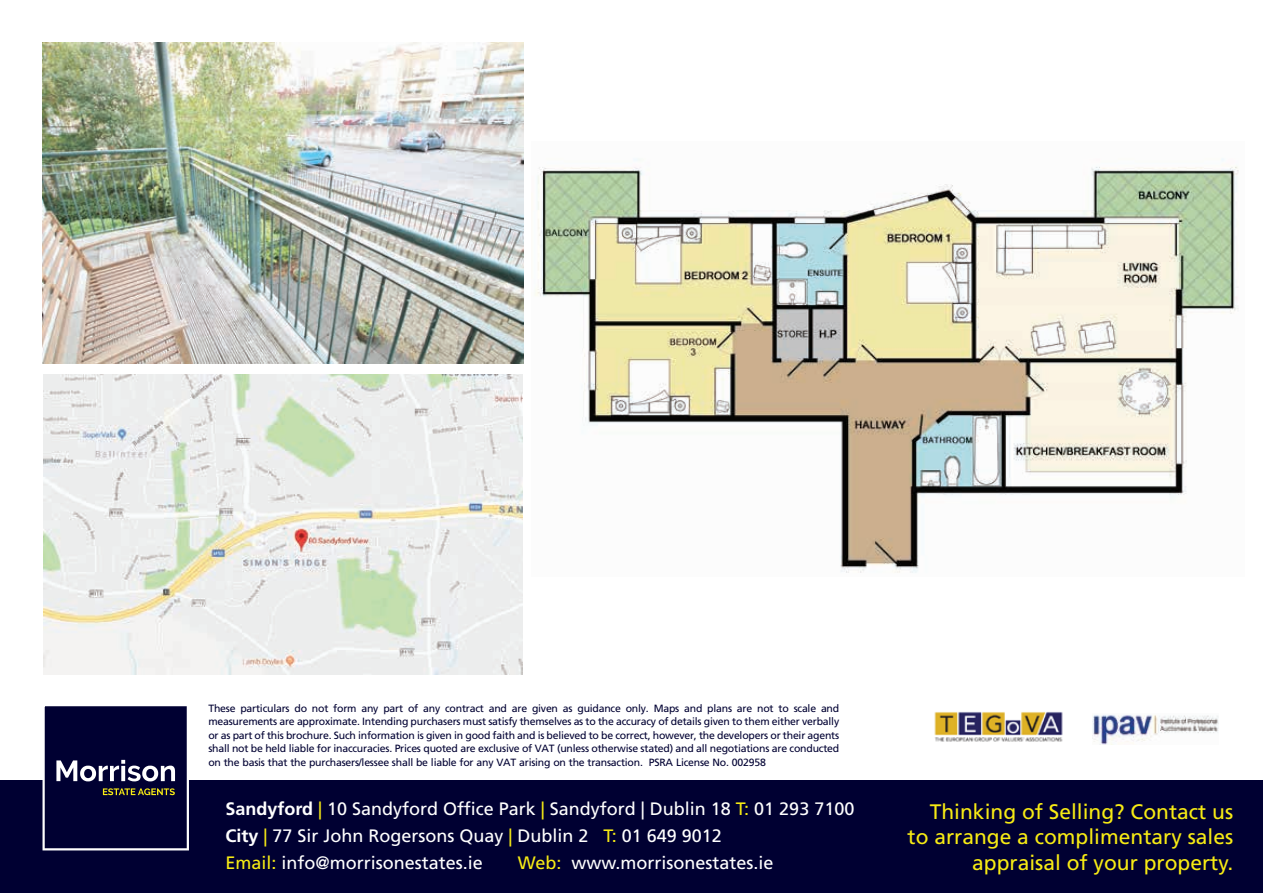
<style>
.page{position:relative;width:1263px;height:893px;background:#fff}
.page>*{position:absolute;margin:0;border:0;box-sizing:border-box;transform-origin:0 0}
.t1{font:21px/25.5px "Frutiger LT Std";color:#f7eb14;text-align:right}
.t2{font:18px/26.7px "Frutiger LT Std";color:#fff}
.t3{font:10.5px/13.5px "Frutiger LT Std";letter-spacing:-.02em;color:#000032;text-align:justify}
.s1{font-weight:700}
.s2{color:#f7eb14}
</style>
<div class="page">
<img style="left:44px;top:374px;width:479px;height:301px">
<div style="left:0;top:780px;width:1263px;height:113px;background:#000032"></div>
<img style="left:1092px;top:715px;width:126px;height:29px">
<img style="left:934px;top:712px;width:129px;height:30px">
<svg style="left:43px;top:706px;width:146px;height:144px"></svg>
<img style="left:43px;top:43px;width:481px;height:320px">
<img style="left:535px;top:158px;width:704px;height:415px">
<p class="t3" style="left:208px;top:702px;width:632px">These particulars do not form any part of any contract and are given as guidance only. Maps and plans are not to scale and measurements are approximate. Intending purchasers must satisfy themselves as to the accuracy of details given to them either verbally or as part of this brochure. Such information is given in good faith and is believed to be correct, however, the developers or their agents shall not be held liable for inaccuracies. Prices quoted are exclusive of VAT (unless otherwise stated) and all negotiations are conducted on the basis that the purchasers/lessee shall be liable for any VAT arising on the transaction. PSRA License No. 002958</p>
<h2 class="t2" style="left:225px;top:795px;width:630px"><span class="s1">Sandyford</span> <span class="s2">|</span> 10 Sandyford Office Park <span class="s2">|</span> Sandyford | Dublin 18 <span class="s2">T:</span> 01 293 7100<br><span class="s1">City</span> <span class="s2">|</span> 77 Sir John Rogersons Quay <span class="s2">|</span> Dublin 2 <span class="s2">T:</span> 01 649 9012<br><span class="s2">Email:</span> info@morrisonestates.ie</h2>
<h2 class="t2" style="left:518px;top:849px;width:257px"><span class="s2">Web:</span> www.morrisonestates.ie</h2>
<h1 class="t1" style="left:907px;top:799px;width:327px">Thinking of Selling? Contact us to arrange a complimentary sales appraisal of your property.</h1>
</div>
